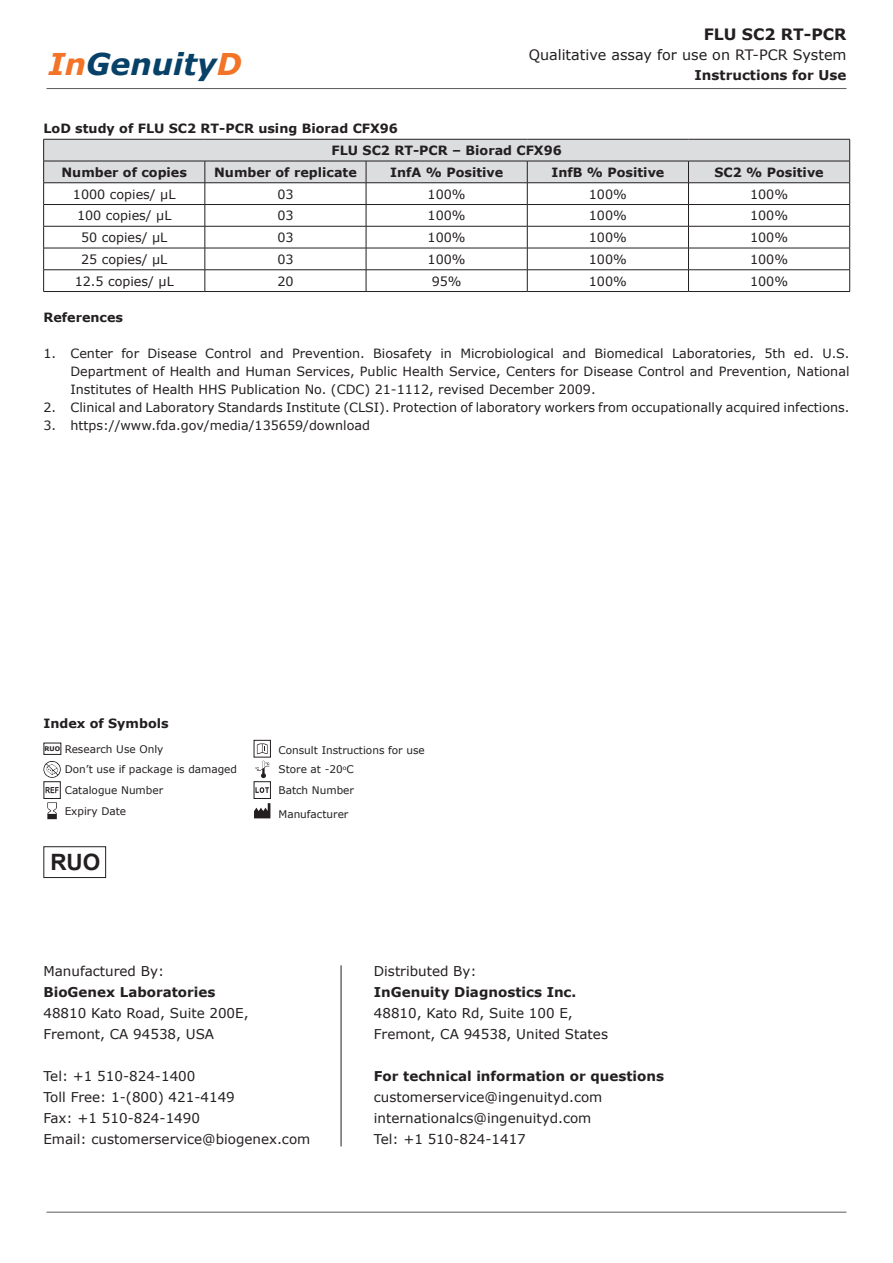
<style>
.page{position:relative;width:893px;height:1263px;background:#fff}
.page>*{position:absolute;margin:0;border:0;box-sizing:border-box;transform-origin:0 0}
.t1{font:italic 700 30px "Verdana";color:#084168}
.t2{font:700 22.5px "Arial";color:#231f20}
.t3{font:700 15.6px "Verdana";color:#231f20}
.t4{font:14.4px "Verdana";color:#231f20}
.t5{font:13.5px/21px "Verdana";color:#231f20}
.t6{font:700 13.5px "Verdana";color:#231f20}
.Paragraph_Bullets{font:12.75px/18px "Verdana";color:#231f20;text-align:justify}
.Paragraph_Bullets-2{font:700 12.75px "Verdana";color:#231f20}
.Paragraph_Running_Te{font:700 12.75px "Verdana";color:#231f20}
.Paragraph_Running_Te-2{font:10.5px "Verdana";color:#231f20}
.Paragraph_Bullets-3{font:700 6.3px "Verdana";color:#231f20}
.s1{color:#f37327}
</style>
<div class="page">
<hr style="left:46px;top:1212px;width:800px;height:1px;background:#595a5c">
<hr style="left:46px;top:88px;width:800px;height:1px;background:#595a5c">
<svg style="left:43px;top:139px;width:807px;height:152px"></svg>
<hr style="left:43px;top:291px;width:162px;height:1px;background:#231f20">
<hr style="left:205px;top:291px;width:161px;height:1px;background:#231f20">
<hr style="left:366px;top:291px;width:161px;height:1px;background:#231f20">
<hr style="left:527px;top:291px;width:161px;height:1px;background:#231f20">
<hr style="left:688px;top:291px;width:162px;height:1px;background:#231f20">
<hr style="left:341px;top:965px;width:1px;height:181px;background:#231f20">
<div style="left:44px;top:781px;width:17px;height:18px;border:1px solid #231f20"></div>
<svg style="left:46px;top:787px;width:13px;height:6px"></svg>
<svg style="left:47px;top:802px;width:10px;height:17px"></svg>
<svg style="left:43px;top:761px;width:18px;height:17px"></svg>
<svg style="left:254px;top:803px;width:16px;height:15px"></svg>
<div style="left:254px;top:781px;width:17px;height:18px;border:1px solid #231f20"></div>
<svg style="left:255px;top:787px;width:14px;height:6px"></svg>
<svg style="left:255px;top:761px;width:14px;height:17px"></svg>
<div style="left:254px;top:740px;width:17px;height:17px;border:1px solid #231f20"></div>
<svg style="left:257px;top:743px;width:11px;height:11px"></svg>
<div style="left:44px;top:743px;width:17px;height:12px;border:1px solid #231f20"></div>
<div style="left:43px;top:846px;width:63px;height:32px;border:1px solid #231f20"></div>
<p class="t1" style="left:48px;top:42px;width:195px"><span class="s1">In</span>Genuity<span class="s1">D</span></p>
<p class="t3" style="left:704px;top:24px;width:144px">FLU SC2 RT-PCR</p>
<p class="t4" style="left:529px;top:45px;width:319px">Qualitative assay for use on RT-PCR System</p>
<p class="t6" style="left:694px;top:66px;width:153px">Instructions for Use</p>
<p class="Paragraph_Bullets-2" style="left:43px;top:119px;width:356px">LoD study of FLU SC2 RT-PCR using Biorad CFX96</p>
<p class="Paragraph_Bullets-2" style="left:332px;top:141px;width:232px">FLU SC2 RT-PCR – Biorad CFX96</p>
<p class="Paragraph_Bullets-2" style="left:61px;top:163px;width:127px">Number of copies</p>
<p class="Paragraph_Bullets-2" style="left:214px;top:163px;width:144px">Number of replicate</p>
<p class="Paragraph_Bullets-2" style="left:390px;top:163px;width:115px">InfA % Positive</p>
<p class="Paragraph_Bullets-2" style="left:551px;top:163px;width:115px">InfB % Positive</p>
<p class="Paragraph_Bullets-2" style="left:714px;top:163px;width:111px">SC2 % Positive</p>
<p class="Paragraph_Bullets" style="left:73px;top:185px;width:104px">1000 copies/ µL</p>
<p class="Paragraph_Bullets" style="left:277px;top:185px;width:18px">03</p>
<p class="Paragraph_Bullets" style="left:428px;top:185px;width:40px">100%</p>
<p class="Paragraph_Bullets" style="left:589px;top:185px;width:40px">100%</p>
<p class="Paragraph_Bullets" style="left:750px;top:185px;width:40px">100%</p>
<p class="Paragraph_Bullets" style="left:77px;top:206px;width:96px">100 copies/ µL</p>
<p class="Paragraph_Bullets" style="left:277px;top:206px;width:18px">03</p>
<p class="Paragraph_Bullets" style="left:428px;top:206px;width:40px">100%</p>
<p class="Paragraph_Bullets" style="left:589px;top:206px;width:40px">100%</p>
<p class="Paragraph_Bullets" style="left:750px;top:206px;width:40px">100%</p>
<p class="Paragraph_Bullets" style="left:81px;top:228px;width:88px">50 copies/ µL</p>
<p class="Paragraph_Bullets" style="left:277px;top:228px;width:18px">03</p>
<p class="Paragraph_Bullets" style="left:428px;top:228px;width:40px">100%</p>
<p class="Paragraph_Bullets" style="left:589px;top:228px;width:40px">100%</p>
<p class="Paragraph_Bullets" style="left:750px;top:228px;width:40px">100%</p>
<p class="Paragraph_Bullets" style="left:81px;top:250px;width:88px">25 copies/ µL</p>
<p class="Paragraph_Bullets" style="left:277px;top:250px;width:18px">03</p>
<p class="Paragraph_Bullets" style="left:428px;top:250px;width:40px">100%</p>
<p class="Paragraph_Bullets" style="left:589px;top:250px;width:40px">100%</p>
<p class="Paragraph_Bullets" style="left:750px;top:250px;width:40px">100%</p>
<p class="Paragraph_Bullets" style="left:75px;top:272px;width:101px">12.5 copies/ µL</p>
<p class="Paragraph_Bullets" style="left:277px;top:272px;width:18px">20</p>
<p class="Paragraph_Bullets" style="left:432px;top:272px;width:31px">95%</p>
<p class="Paragraph_Bullets" style="left:589px;top:272px;width:40px">100%</p>
<p class="Paragraph_Bullets" style="left:750px;top:272px;width:40px">100%</p>
<p class="Paragraph_Bullets-2" style="left:43px;top:308px;width:81px">References</p>
<p class="Paragraph_Bullets" style="left:70px;top:344px;width:781px;text-indent:-27px">1. Center for Disease Control and Prevention. Biosafety in Microbiological and Biomedical Laboratories, 5th ed. U.S.<br>Department of Health and Human Services, Public Health Service, Centers for Disease Control and Prevention, National Institutes of Health HHS Publication No. (CDC) 21-1112, revised December 2009.</p>
<p class="Paragraph_Bullets" style="left:43px;top:398px;width:808px">2. Clinical and Laboratory Standards Institute (CLSI). Protection of laboratory workers from occupationally acquired infections.</p>
<p class="Paragraph_Bullets" style="left:43px;top:416px;width:328px">3. https://www.fda.gov/media/135659/download</p>
<p class="Paragraph_Running_Te" style="left:43px;top:715px;width:127px">Index of Symbols</p>
<p class="Paragraph_Bullets-3" style="left:45px;top:744px;width:17px">RUO</p>
<p class="Paragraph_Running_Te-2" style="left:65px;top:742px;width:100px">Research Use Only</p>
<p class="Paragraph_Running_Te-2" style="left:65px;top:762px;width:174px">Don’t use if package is damaged</p>
<p class="Paragraph_Running_Te-2" style="left:65px;top:783px;width:100px">Catalogue Number</p>
<p class="Paragraph_Running_Te-2" style="left:65px;top:804px;width:63px">Expiry Date</p>
<p class="t2" style="left:50px;top:846px;width:51px">RUO</p>
<p class="Paragraph_Running_Te-2" style="left:278px;top:743px;width:148px">Consult Instructions for use</p>
<p class="Paragraph_Running_Te-2" style="left:278px;top:762px;width:77px">Store at -20<sup>o</sup>C</p>
<p class="Paragraph_Running_Te-2" style="left:278px;top:783px;width:77px">Batch Number</p>
<p class="Paragraph_Running_Te-2" style="left:278px;top:807px;width:71px">Manufacturer</p>
<p class="t5" style="left:43px;top:960px;width:122px">Manufactured By:</p>
<p class="t6" style="left:43px;top:982px;width:174px">BioGenex Laboratories</p>
<p class="t5" style="left:43px;top:1002px;width:207px">48810 Kato Road, Suite 200E,<br>Fremont, CA 94538, USA</p>
<p class="t5" style="left:43px;top:1065px;width:153px">Tel: +1 510-824-1400</p>
<p class="t5" style="left:43px;top:1086px;width:193px">Toll Free: 1-(800) 421-4149</p>
<p class="t5" style="left:43px;top:1107px;width:158px">Fax: +1 510-824-1490</p>
<p class="t5" style="left:43px;top:1128px;width:268px">Email: customerservice@biogenex.com</p>
<p class="t5" style="left:374px;top:960px;width:104px">Distributed By:</p>
<p class="t6" style="left:374px;top:982px;width:204px">InGenuity Diagnostics Inc.</p>
<p class="t5" style="left:374px;top:1002px;width:236px">48810, Kato Rd, Suite 100 E,<br>Fremont, CA 94538, United States</p>
<p class="t6" style="left:374px;top:1066px;width:292px">For technical information or questions</p>
<p class="t5" style="left:374px;top:1086px;width:230px">customerservice@ingenuityd.com</p>
<p class="t5" style="left:374px;top:1107px;width:219px">internationalcs@ingenuityd.com</p>
<p class="t5" style="left:374px;top:1128px;width:153px">Tel: +1 510-824-1417</p>
</div>
